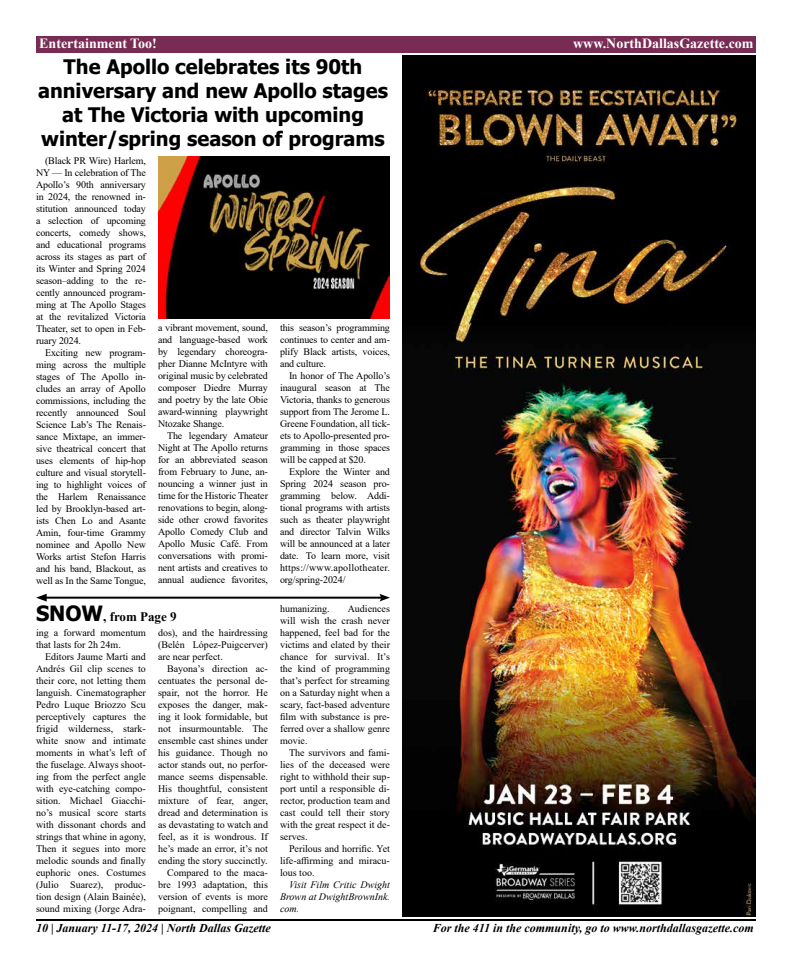
<style>
.page{position:relative;width:792px;height:972px;background:#fff}
.page>*{position:absolute;margin:0;border:0;box-sizing:border-box;transform-origin:0 0}
.t1{font:700 20px/24px "Tahoma";color:#000;text-align:center}
.t2{font:700 14px "Times New Roman";color:#fff}
.t3{font:700 13px "Times New Roman";color:#000}
.t4{font:italic 700 12px "Times New Roman";color:#000}
.t5{font:10px/12px "Times New Roman";color:#000;text-align:justify}
.t6{font:italic 10px/12px "Times New Roman";color:#000;text-align:justify}
.s1{font-family:"Tahoma";font-size:21px}
</style>
<div class="page">
<hr style="left:36px;top:919px;width:720px;height:2px;background:#000">
<div style="left:36px;top:36px;width:720px;height:17px;background:#792c53"></div>
<img style="left:402px;top:56px;width:353px;height:861px">
<hr style="left:43px;top:597px;width:340px;height:2px;background:#000">
<svg style="left:36px;top:594px;width:11px;height:8px"></svg>
<svg style="left:379px;top:594px;width:11px;height:8px"></svg>
<img style="left:158px;top:157px;width:232px;height:161px">
<h2 class="t2" style="left:39px;top:33px;width:119px">Entertainment Too!</h2>
<h2 class="t2" style="left:573px;top:33px;width:182px">www.NorthDallasGazette.com</h2>
<h1 class="t1" style="left:38px;top:55px;width:351px">The Apollo celebrates its 90th anniversary and new Apollo stages at The Victoria with upcoming winter/spring season of programs</h1>
<p class="t5" style="left:36px;top:154px;width:112px;text-indent:9px">(Black PR Wire) Harlem, NY — In celebration of The Apollo’s 90th anniversary in 2024, the renowned in&shy;stitution announced today a selection of upcoming concerts, comedy shows, and educational programs across its stages as part of its Winter and Spring 2024 season–adding to the re&shy;cently announced program&shy;ming at The Apollo Stages at the revitalized Victoria Theater, set to open in Feb&shy;ruary 2024.</p>
<p class="t5" style="left:36px;top:346px;width:112px;text-indent:9px">Exciting new program&shy;ming across the multiple stages of The Apollo in&shy;cludes an array of Apollo commissions, including the recently announced Soul Science Lab’s The Renais&shy;sance Mixtape, an immer&shy;sive theatrical concert that uses elements of hip-hop culture and visual storytell&shy;ing to highlight voices of the Harlem Renaissance led by Brooklyn-based art&shy;ists Chen Lo and Asante Amin, four-time Grammy nominee and Apollo New Works artist Stefon Harris and his band, Blackout, as well as In the Same Tongue,</p>
<p class="t5" style="left:158px;top:321px;width:111px">a vibrant movement, sound, and language-based work by legendary choreogra&shy;pher Dianne McIntyre with original music by celebrated composer Diedre Murray and poetry by the late Obie award-winning playwright Ntozake Shange.</p>
<p class="t5" style="left:158px;top:429px;width:112px;text-indent:9px">The legendary Amateur Night at The Apollo returns for an abbreviated season from February to June, an&shy;nouncing a winner just in time for the Historic Theater renovations to begin, along&shy;side other crowd favorites Apollo Comedy Club and Apollo Music Café. From conversations with promi&shy;nent artists and creatives to annual audience favorites,</p>
<p class="t5" style="left:280px;top:321px;width:112px">this season’s programming continues to center and am&shy;plify Black artists, voices, and culture.</p>
<p class="t5" style="left:280px;top:369px;width:112px;text-indent:9px">In honor of The Apollo’s inaugural season at The Victoria, thanks to generous support from The Jerome L.<br>Greene Foundation, all tick&shy;ets to Apollo-presented pro&shy;gramming in those spaces will be capped at $20.</p>
<p class="t5" style="left:280px;top:465px;width:111px;text-indent:9px">Explore the Winter and Spring 2024 season pro&shy;gramming below. Addi&shy;tional programs with artists such as theater playwright and director Talvin Wilks will be announced at a later date. To learn more, visit https://www.apollotheater. org/spring-2024/</p>
<h3 class="t3" style="left:36px;top:607px;width:142px"><span class="s1">SNOW</span>, from Page 9</h3>
<p class="t5" style="left:36px;top:626px;width:111px">ing a forward momentum that lasts for 2h 24m.</p>
<p class="t5" style="left:36px;top:650px;width:112px;text-indent:9px">Editors Jaume Marti and Andrés Gil clip scenes to their core, not letting them languish. Cinematographer Pedro Luque Briozzo Scu perceptively captures the frigid wilderness, stark&shy;white snow and intimate moments in what’s left of the fuselage. Always shoot&shy;ing from the perfect angle with eye-catching compo&shy;sition. Michael Giacchi&shy;no’s musical score starts with dissonant chords and strings that whine in agony, Then it segues into more melodic sounds and finally euphoric ones. Costumes (Julio Suarez), produc&shy;tion design (Alain Bainée), sound mixing (Jorge Adra-</p>
<p class="t5" style="left:158px;top:626px;width:111px">dos), and the hairdressing (Belén López-Puigcerver) are near perfect.</p>
<p class="t5" style="left:158px;top:662px;width:112px;text-align:right">Bayona’s direction ac&shy;centuates the personal de&shy;spair, not the horror. He exposes the danger, mak&shy;ing it look formidable, but not insurmountable. The ensemble cast shines under his guidance. Though no actor stands out, no perfor&shy;mance seems dispensable.<br>His thoughtful, consistent mixture of fear, anger, dread and determination is as devastating to watch and feel, as it is wondrous. If he’s made an error, it’s not ending the story succinctly.<br>Compared to the maca&shy;bre 1993 adaptation, this version of events is more poignant, compelling and</p>
<p class="t5" style="left:280px;top:602px;width:112px;text-indent:68px">Audiences will wish the crash never happened, feel bad for the victims and elated by their chance for survival. It’s the kind of programming that’s perfect for streaming on a Saturday night when a scary, fact-based adventure film with substance is pre&shy;ferred over a shallow genre movie.</p>
<p class="t5" style="left:280px;top:746px;width:112px;text-indent:9px">The survivors and fami&shy;lies of the deceased were right to withhold their sup&shy;port until a responsible di&shy;rector, production team and cast could tell their story with the great respect it de&shy;serves.</p>
<p class="t5" style="left:280px;top:842px;width:111px;text-indent:9px">Perilous and horrific. Yet life-affirming and miracu&shy;lous too.</p>
<p class="t6" style="left:280px;top:879px;width:111px;text-indent:9px">Visit Film Critic Dwight Brown at DwightBrownInk. com.</p>
<p class="t5" style="left:280px;top:602px;width:51px">humanizing.</p>
<p class="t4" style="left:36px;top:920px;width:236px">10 | January 11-17, 2024 | North Dallas Gazette</p>
<p class="t4" style="left:433px;top:920px;width:322px">For the 411 in the community, go to www.northdallasgazette.com</p>
</div>
